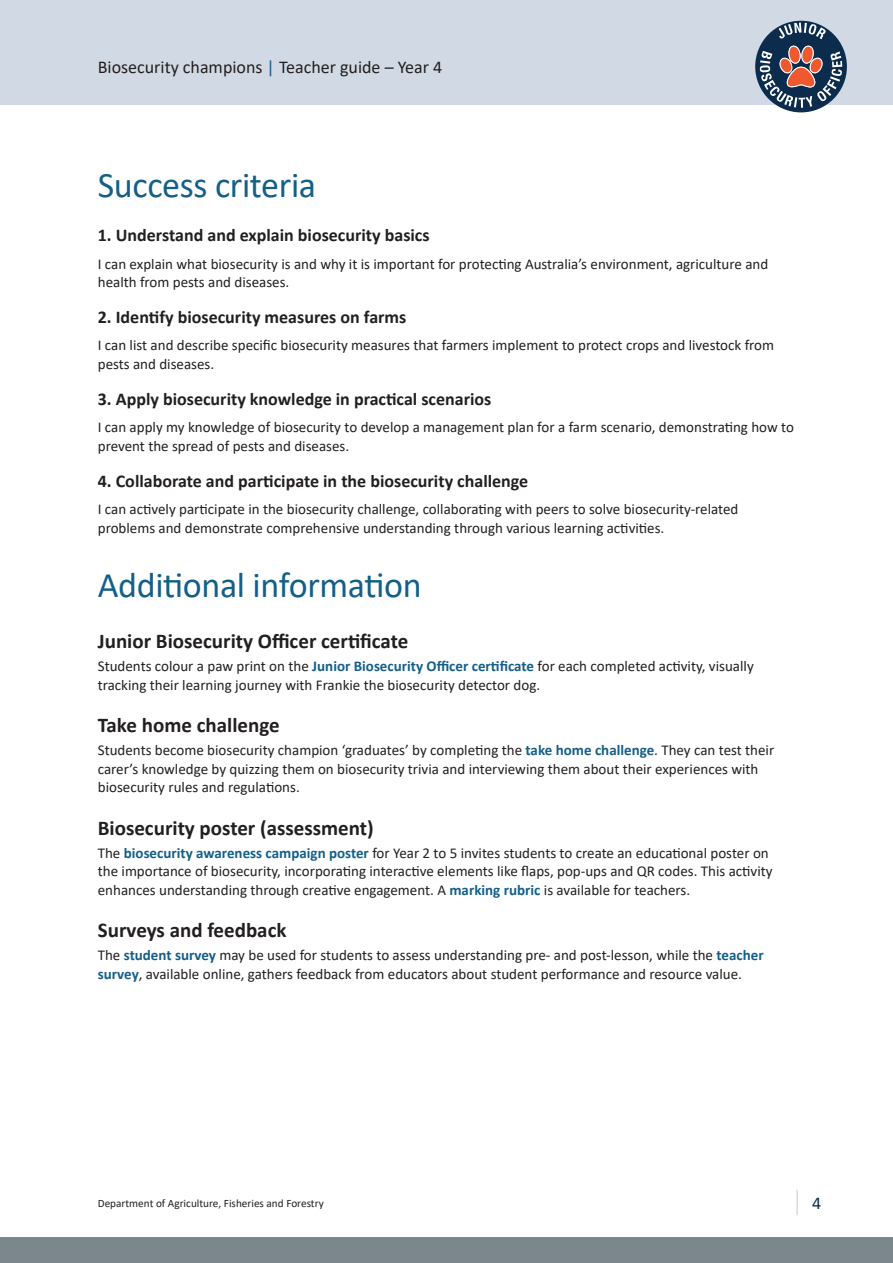
<style>
.page{position:relative;width:893px;height:1263px;background:#fff}
.page>*{position:absolute;margin:0;border:0;box-sizing:border-box;transform-origin:0 0}
.Heading_1{font:36px "Calibri";letter-spacing:-.01em;color:#145f88}
.Heading_2{font:700 21px "Calibri";color:#231f20}
.Heading_5{font:700 18px "Calibri";color:#231f20}
.t1{font:18px "Calibri";color:#231f20}
.t2{font:18px "Calibri";color:#0a2e4e}
.Body_copy{font:15px/18.8px "Calibri";color:#231f20}
.t3{font:11.25px "Calibri";color:#231f20}
.s1{color:#145f88}
.s2{font-weight:700;color:#145f88}
</style>
<div class="page">
<div style="left:0;top:0;width:893px;height:104px;background:#d1dae4"></div>
<div style="left:755px;top:21px;width:92px;height:91px;background:#0b2c4d;border-radius:50%"></div>
<svg style="left:779px;top:23px;width:47px;height:16px"></svg>
<svg style="left:760px;top:45px;width:82px;height:63px"></svg>
<div style="left:0;top:1237px;width:893px;height:26px;background:#7c878d"></div>
<hr style="left:796px;top:1190px;width:2px;height:25px;background:#d1dde6">
<p class="t1" style="left:98px;top:55px;width:346px">Biosecurity champions <span class="s1">|</span> Teacher guide – Year 4</p>
<p class="Heading_1" style="left:98px;top:160px;width:220px">Success criteria</p>
<p class="Heading_5" style="left:98px;top:223px;width:333px">1. Understand and explain biosecurity basics</p>
<p class="Body_copy" style="left:98px;top:254px;width:672px">I can explain what biosecurity is and why it is important for protecting Australia’s environment, agriculture and health from pests and diseases.</p>
<p class="Heading_5" style="left:98px;top:304px;width:310px">2. Identify biosecurity measures on farms</p>
<p class="Body_copy" style="left:98px;top:336px;width:678px">I can list and describe specific biosecurity measures that farmers implement to protect crops and livestock from pests and diseases.</p>
<p class="Heading_5" style="left:98px;top:386px;width:395px">3. Apply biosecurity knowledge in practical scenarios</p>
<p class="Body_copy" style="left:98px;top:417px;width:698px">I can apply my knowledge of biosecurity to develop a management plan for a farm scenario, demonstrating how to prevent the spread of pests and diseases.</p>
<p class="Heading_5" style="left:98px;top:468px;width:432px">4. Collaborate and participate in the biosecurity challenge</p>
<p class="Body_copy" style="left:98px;top:499px;width:642px">I can actively participate in the biosecurity challenge, collaborating with peers to solve biosecurity-related problems and demonstrate comprehensive understanding through various learning activities.</p>
<p class="Heading_1" style="left:98px;top:560px;width:325px">Additional information</p>
<p class="Heading_2" style="left:98px;top:626px;width:312px">Junior Biosecurity Officer certificate</p>
<p class="Body_copy" style="left:98px;top:656px;width:657px">Students colour a paw print on the <span class="s2">Junior Biosecurity Officer certificate</span> for each completed activity, visually tracking their learning journey with Frankie the biosecurity detector dog.</p>
<p class="Heading_2" style="left:98px;top:710px;width:183px">Take home challenge</p>
<p class="Body_copy" style="left:98px;top:740px;width:678px">Students become biosecurity champion ‘graduates’ by completing the <span class="s2">take home challenge</span>. They can test their carer’s knowledge by quizzing them on biosecurity trivia and interviewing them about their experiences with biosecurity rules and regulations.</p>
<p class="Heading_2" style="left:98px;top:813px;width:277px">Biosecurity poster (assessment)</p>
<p class="Body_copy" style="left:98px;top:843px;width:676px">The <span class="s2">biosecurity awareness campaign poster</span> for Year 2 to 5 invites students to create an educational poster on the importance of biosecurity, incorporating interactive elements like flaps, pop-ups and QR codes. This activity enhances understanding through creative engagement. A <span class="s2">marking rubric</span> is available for teachers.</p>
<p class="Heading_2" style="left:98px;top:915px;width:190px">Surveys and feedback</p>
<p class="Body_copy" style="left:98px;top:946px;width:667px">The <span class="s2">student survey</span> may be used for students to assess understanding pre- and post-lesson, while the <span class="s2">teacher survey</span>, available online, gathers feedback from educators about student performance and resource value.</p>
<p class="t3" style="left:98px;top:1195px;width:227px">Department of Agriculture, Fisheries and Forestry</p>
<p class="t2" style="left:812px;top:1191px;width:11px">4</p>
</div>
